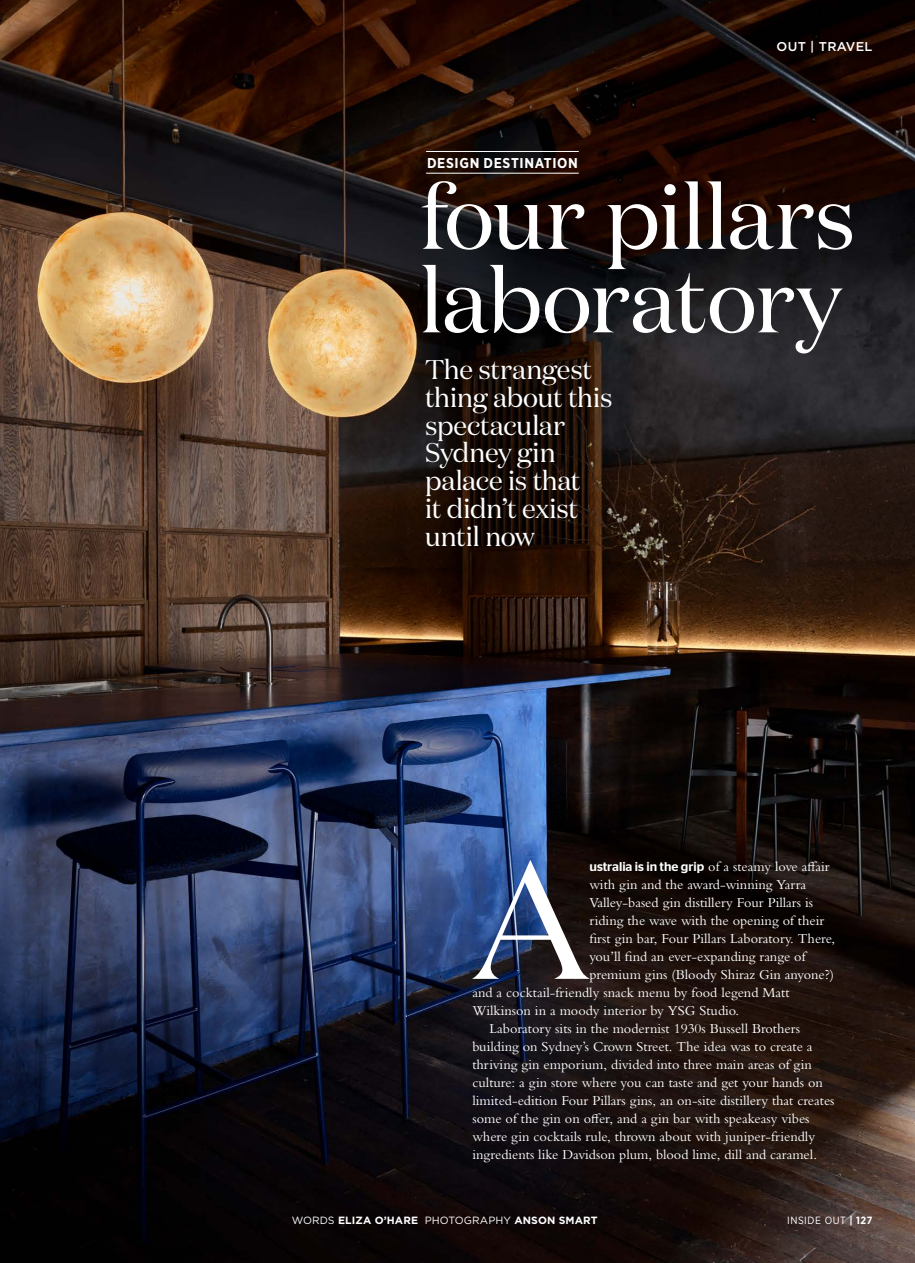
<style>
.page{position:relative;width:915px;height:1263px;background:#fff}
.page>*{position:absolute;margin:0;border:0;box-sizing:border-box;transform-origin:0 0}
.BODY_COPY_serif_drop{font:167.1px "Domaine Display";color:#fff}
.HEAD_news_domaine_40{font:90px "Domaine Display";letter-spacing:-.005em;color:#fff}
.INTRO_domaine_medium{font:27px/27.8px "Domaine Display";letter-spacing:-.01em;color:#fff}
.BODY_COPY_serif_drop-2{font:14.25px/18px "Bembo MT Pro";color:#fff}
.TAG_BOXED{font:700 14.25px "Gotham Narrow";letter-spacing:.045em;color:#fff}
.BODY_COPY_serif_drop-3{font:500 12.75px "Stag Sans";color:#fff}
.SLUG_gotham{font:500 12.75px "Gotham";letter-spacing:.02em;color:#fff}
.COPY_stag_sans_light{font:700 10.5px "Gotham";letter-spacing:.01em;color:#fff}
.FOLIO{font:10.5px "Gotham Narrow";letter-spacing:.05em;color:#fff}
.s1{font-family:"Bembo MT Pro";font-weight:400;font-size:14.25px}
.s2{font-weight:400}
.s3{font-weight:700}
</style>
<div class="page">
<img style="left:0;top:0;width:914px;height:1263px">
<hr style="left:426px;top:151px;width:152px;height:1px;background:#fff">
<hr style="left:426px;top:173px;width:152px;height:1px;background:#fff">
<p class="TAG_BOXED" style="left:427px;top:154px;width:152px">DESIGN DESTINATION</p>
<p class="SLUG_gotham" style="left:776px;top:39px;width:97px">OUT | TRAVEL</p>
<p class="HEAD_news_domaine_40" style="left:419px;top:161px;width:437px">four pillars</p>
<p class="HEAD_news_domaine_40" style="left:419px;top:245px;width:424px">laboratory</p>
<p class="INTRO_domaine_medium" style="left:425px;top:356px;width:189px">The strangest thing about this spectacular<br>Sydney gin palace is that<br>it didn’t exist until now</p>
<p class="BODY_COPY_serif_drop" style="left:472px;top:817px;width:118px">A</p>
<p class="BODY_COPY_serif_drop-3" style="left:589px;top:859px;width:241px">ustralia is in the grip <span class="s1">of a steamy love affair</span></p>
<p class="BODY_COPY_serif_drop-2" style="left:589px;top:875px;width:218px">with gin and the award-winning Yarra</p>
<p class="BODY_COPY_serif_drop-2" style="left:589px;top:893px;width:225px">Valley-based gin distillery Four Pillars is</p>
<p class="BODY_COPY_serif_drop-2" style="left:589px;top:911px;width:236px">riding the wave with the opening of their</p>
<p class="BODY_COPY_serif_drop-2" style="left:589px;top:929px;width:247px">first gin bar, Four Pillars Laboratory. There,</p>
<p class="BODY_COPY_serif_drop-2" style="left:589px;top:947px;width:218px">you’ll find an ever-expanding range of</p>
<p class="BODY_COPY_serif_drop-2" style="left:589px;top:965px;width:246px">premium gins (Bloody Shiraz Gin anyone?)</p>
<p class="BODY_COPY_serif_drop-2" style="left:472px;top:983px;width:318px">and a cocktail-friendly snack menu by food legend Matt</p>
<p class="BODY_COPY_serif_drop-2" style="left:472px;top:1001px;width:268px">Wilkinson in a moody interior by YSG Studio.</p>
<p class="BODY_COPY_serif_drop-2" style="left:472px;top:1019px;width:363px;text-indent:17px">Laboratory sits in the modernist 1930s Bussell Brothers building on Sydney’s Crown Street. The idea was to create a thriving gin emporium, divided into three main areas of gin culture: a gin store where you can taste and get your hands on limited-edition Four Pillars gins, an on-site distillery that creates some of the gin on offer, and a gin bar with speakeasy vibes where gin cocktails rule, thrown about with juniper-friendly ingredients like Davidson plum, blood lime, dill and caramel.</p>
<p class="COPY_stag_sans_light" style="left:291px;top:1214px;width:307px"><span class="s2">WORDS</span> ELIZA O’HARE <span class="s2">PHOTOGRAPHY</span> ANSON SMART</p>
<p class="FOLIO" style="left:786px;top:1214px;width:87px">INSIDE OUT <span class="s3">| 127</span></p>
</div>
